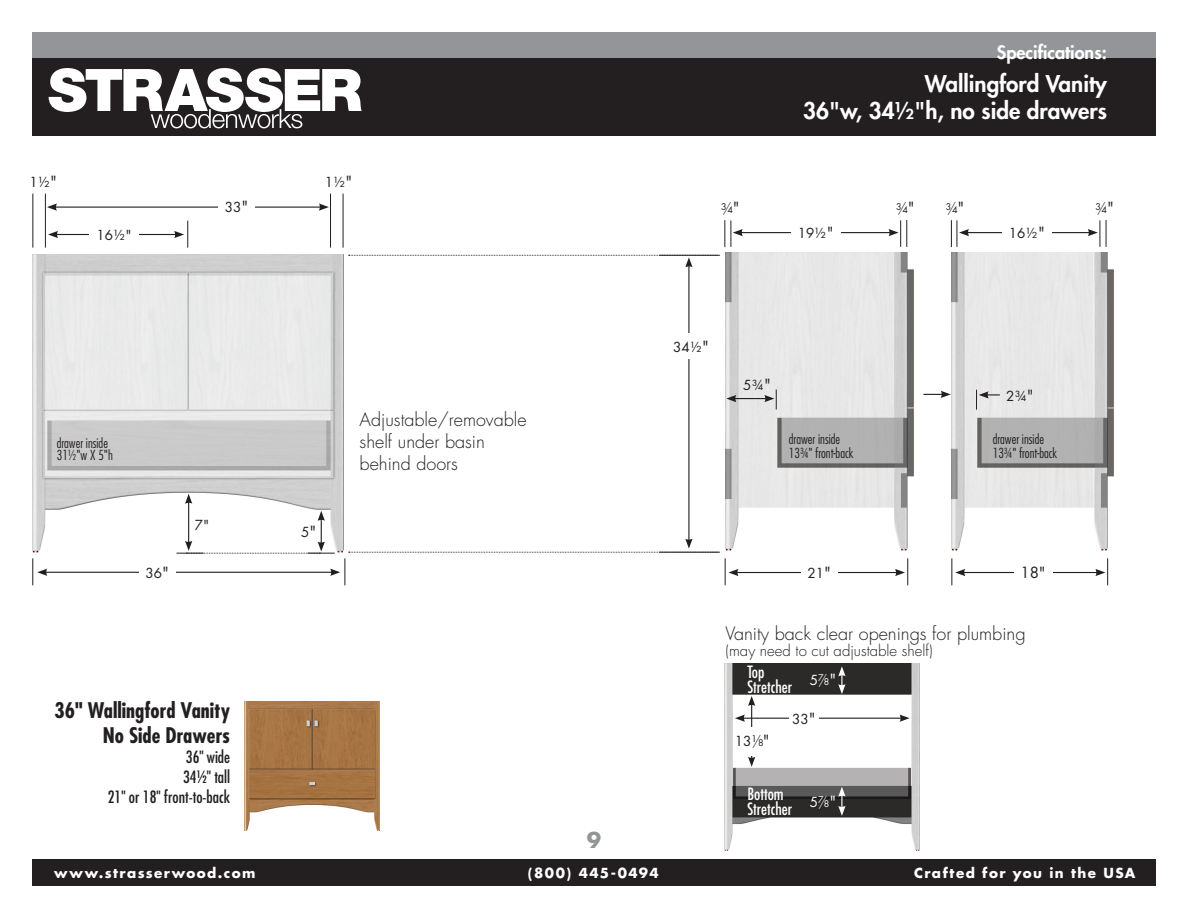
<style>
.page{position:relative;width:1188px;height:918px;background:#fff}
.page>*{position:absolute;margin:0;border:0;box-sizing:border-box;transform-origin:0 0}
.t1{font:800 22.5px/27px "Futura";color:#fff;text-align:right}
.t2{font:700 condensed 21px "Futura";color:#231f20}
.t3{font:700 21px "Futura";color:#939598}
.t4{font:300 18px/21.6px "Futura";color:#231f20}
.t5{font:800 18px "Futura";color:#fff}
.t6{font:condensed 16.5px "Futura";color:#231f20}
.t7{font:condensed 16.5px/15px "Futura";color:#fff}
.t8{font:300 15px "Futura";color:#231f20}
.t9{font:15px "Futura";color:#231f20}
.t10{font:300 condensed 13.5px/13.5px "Futura";color:#231f20}
.t11{font:700 13.5px "Futura";letter-spacing:.11em;color:#fff}
.t12{font:13.5px "Futura";color:#231f20}
.t13{font:9px "Futura";color:#231f20}
.t14{font:9px "Futura";color:#fff}
.s1{font-size:15px}
.s2{font-weight:300;font-size:13.5px}
.s3{font-size:13.5px}
.s4{font-weight:300}
.s5{font-size:9px}
</style>
<div class="page">
<div style="left:32px;top:32px;width:1124px;height:27px;background:#939598"></div>
<div style="left:32px;top:59px;width:1124px;height:77px;background:#231f20"></div>
<svg style="left:49px;top:68px;width:313px;height:60px"></svg>
<div style="left:32px;top:859px;width:1124px;height:27px;background:#231f20"></div>
<img style="left:244px;top:702px;width:135px;height:129px">
<img style="left:725px;top:664px;width:194px;height:186px">
<img style="left:32px;top:255px;width:311px;height:298px">
<img style="left:951px;top:253px;width:163px;height:298px">
<img style="left:726px;top:253px;width:188px;height:298px">
<hr style="left:45px;top:572px;width:288px;height:1px;background:#231f20">
<svg style="left:32px;top:558px;width:15px;height:27px"></svg>
<hr style="left:688px;top:265px;width:1px;height:276px;background:#231f20">
<div style="left:666px;top:334px;width:50px;height:25px;background:#fff"></div>
<svg style="left:349px;top:255px;width:371px;height:12px"></svg>
<svg style="left:838px;top:787px;width:8px;height:29px"></svg>
<svg style="left:838px;top:666px;width:8px;height:28px"></svg>
<hr style="left:743px;top:718px;width:159px;height:1px;background:#231f20">
<svg style="left:900px;top:715px;width:10px;height:7px"></svg>
<svg style="left:735px;top:715px;width:10px;height:7px"></svg>
<div style="left:789px;top:706px;width:30px;height:25px;background:#fff"></div>
<hr style="left:751px;top:704px;width:1px;height:55px;background:#231f20">
<svg style="left:748px;top:696px;width:7px;height:10px"></svg>
<svg style="left:748px;top:757px;width:7px;height:10px"></svg>
<div style="left:735px;top:730px;width:35px;height:26px;background:#fff"></div>
<div style="left:735px;top:728px;width:35px;height:25px;background:#fff"></div>
<hr style="left:736px;top:572px;width:161px;height:1px;background:#231f20">
<div style="left:801px;top:559px;width:37px;height:26px;background:#fff"></div>
<svg style="left:895px;top:558px;width:13px;height:27px"></svg>
<hr style="left:740px;top:232px;width:151px;height:1px;background:#231f20">
<svg style="left:731px;top:220px;width:12px;height:27px"></svg>
<svg style="left:724px;top:220px;width:1px;height:27px"></svg>
<hr style="left:963px;top:572px;width:135px;height:1px;background:#231f20">
<svg style="left:951px;top:558px;width:14px;height:27px"></svg>
<div style="left:1014px;top:560px;width:39px;height:25px;background:#fff"></div>
<svg style="left:1095px;top:558px;width:13px;height:27px"></svg>
<svg style="left:889px;top:220px;width:18px;height:27px"></svg>
<hr style="left:967px;top:232px;width:123px;height:1px;background:#231f20">
<svg style="left:951px;top:220px;width:18px;height:27px"></svg>
<svg style="left:1088px;top:220px;width:19px;height:27px"></svg>
<hr style="left:734px;top:398px;width:33px;height:1px;background:#231f20">
<svg style="left:726px;top:395px;width:10px;height:7px"></svg>
<svg style="left:923px;top:391px;width:28px;height:7px"></svg>
<svg style="left:976px;top:390px;width:24px;height:20px"></svg>
<div style="left:791px;top:220px;width:49px;height:25px;background:#fff"></div>
<div style="left:1002px;top:220px;width:50px;height:25px;background:#fff"></div>
<svg style="left:764px;top:390px;width:13px;height:20px"></svg>
<div style="left:139px;top:560px;width:37px;height:25px;background:#fff"></div>
<hr style="left:32px;top:194px;width:1px;height:54px;background:#231f20">
<hr style="left:45px;top:194px;width:1px;height:54px;background:#231f20">
<hr style="left:56px;top:234px;width:120px;height:1px;background:#231f20">
<svg style="left:174px;top:221px;width:14px;height:27px"></svg>
<svg style="left:48px;top:231px;width:10px;height:7px"></svg>
<div style="left:90px;top:223px;width:49px;height:24px;background:#fff"></div>
<hr style="left:330px;top:194px;width:1px;height:54px;background:#231f20">
<hr style="left:343px;top:194px;width:1px;height:54px;background:#231f20">
<hr style="left:55px;top:207px;width:266px;height:1px;background:#231f20">
<svg style="left:47px;top:203px;width:10px;height:8px"></svg>
<svg style="left:319px;top:203px;width:10px;height:8px"></svg>
<div style="left:218px;top:194px;width:37px;height:25px;background:#fff"></div>
<hr style="left:188px;top:501px;width:1px;height:42px;background:#231f20">
<svg style="left:185px;top:494px;width:7px;height:10px"></svg>
<svg style="left:177px;top:511px;width:561px;height:74px"></svg>
<p class="t12" style="left:29px;top:173px;width:29px">1½<span class="s1">"</span></p>
<p class="t12" style="left:325px;top:173px;width:29px">1½<span class="s1">"</span></p>
<p class="t12" style="left:225px;top:198px;width:25px">33<span class="s1">"</span></p>
<p class="t12" style="left:96px;top:226px;width:37px">16½"</p>
<p class="t10" style="left:57px;top:437px;width:58px;line-height:12px">drawer inside<br>31½"w X 5"h</p>
<p class="t12" style="left:146px;top:564px;width:25px">36<span class="s1">"</span></p>
<p class="t12" style="left:195px;top:517px;width:16px">7"</p>
<p class="t2" style="left:55px;top:697px;width:177px">36" Wallingford Vanity</p>
<p class="t2" style="left:103px;top:723px;width:129px">No Side Drawers</p>
<p class="t6" style="left:186px;top:747px;width:46px">36" wide</p>
<p class="t6" style="left:183px;top:767px;width:49px">34½" tall</p>
<p class="t6" style="left:108px;top:787px;width:124px">21" or 18" front-to-back</p>
<p class="t12" style="left:301px;top:523px;width:17px">5<span class="s1">"</span></p>
<p class="t4" style="left:360px;top:410px;width:169px">Adjustable/removable shelf under basin behind doors</p>
<p class="t3" style="left:587px;top:827px;width:16px">9</p>
<p class="t13" style="left:721px;top:202px;width:20px">3<span class="s2">/</span>4 <span class="s1">"</span></p>
<p class="t5" style="left:997px;top:40px;width:111px">Specifications:</p>
<p class="t1" style="left:803px;top:70px;width:305px">Wallingford Vanity<br>36"w, 34½"h, no side drawers</p>
<p class="t13" style="left:896px;top:202px;width:20px">3<span class="s2">/</span>4 <span class="s1">"</span></p>
<p class="t13" style="left:946px;top:202px;width:20px">3<span class="s2">/</span>4 <span class="s1">"</span></p>
<p class="t12" style="left:798px;top:225px;width:37px">19½<span class="s1">"</span></p>
<p class="t12" style="left:1009px;top:225px;width:37px">16½<span class="s1">"</span></p>
<p class="t13" style="left:1095px;top:202px;width:20px">3<span class="s2">/</span>4 <span class="s1">"</span></p>
<p class="t12" style="left:673px;top:339px;width:37px">34½<span class="s1">"</span></p>
<p class="t12" style="left:743px;top:376px;width:29px">5¾<span class="s1">"</span></p>
<p class="t12" style="left:1006px;top:387px;width:29px">2¾<span class="s1">"</span></p>
<p class="t10" style="left:789px;top:433px;width:66px">drawer inside<br>13¾" front-back</p>
<p class="t10" style="left:993px;top:433px;width:66px">drawer inside<br>13¾" front-back</p>
<p class="t12" style="left:808px;top:564px;width:25px">21<span class="s1">"</span></p>
<p class="t9" style="left:1020px;top:563px;width:27px">18"</p>
<p class="t4" style="left:726px;top:623px;width:302px">Vanity back clear openings for plumbing</p>
<p class="t8" style="left:726px;top:642px;width:209px">(may need to cut adjustable shelf)</p>
<p class="t7" style="left:747px;top:665px;width:46px">Top<br>Stretcher</p>
<p class="t14" style="left:810px;top:674px;width:28px"><span class="s3">5</span> 7<span class="s2">/</span>8 <span class="s1">"</span></p>
<p class="t12" style="left:735px;top:735px;width:36px">13<sup>1</sup><span class="s4">/</span><span class="s5">8</span><span class="s1">"</span></p>
<p class="t12" style="left:792px;top:711px;width:25px">33<span class="s1">"</span></p>
<p class="t7" style="left:747px;top:786px;width:46px">Bottom<br>Stretcher</p>
<p class="t14" style="left:810px;top:796px;width:28px"><span class="s3">5</span> 7<span class="s2">/</span>8 <span class="s1">"</span></p>
<p class="t11" style="left:54px;top:864px;width:203px">www.strasserwood.com</p>
<p class="t11" style="left:528px;top:864px;width:132px">(800) 445-0494</p>
<p class="t11" style="left:914px;top:864px;width:223px">Crafted for you in the USA</p>
</div>
